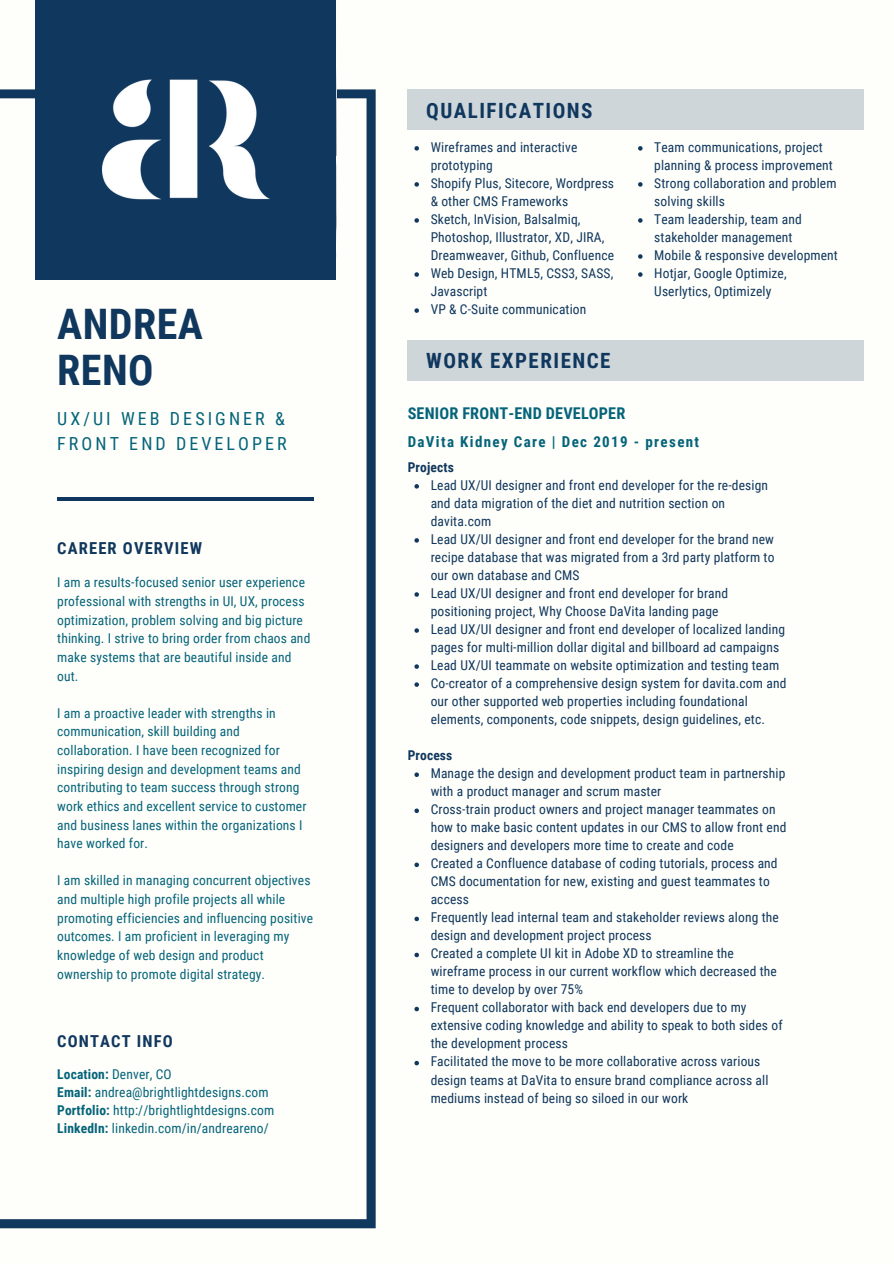
<style>
.page{position:relative;width:894px;height:1264px;background:#fff}
.page>*{position:absolute;margin:0;border:0;box-sizing:border-box;transform-origin:0 0}
.t1{font:700 42px "Roboto Condensed";letter-spacing:.01em;color:#10375d}
.t2{font:700 21px "Roboto Condensed";letter-spacing:.07em;color:#10375d}
.t3{font:18px/25.2px "Roboto Condensed";letter-spacing:.17em;color:#05647a}
.t4{font:700 16.5px "Roboto Condensed";letter-spacing:.07em;color:#10375d}
.t5{font:700 16.2px "Roboto Condensed";letter-spacing:.01em;color:#05647a}
.t6{font:700 15px "Roboto Condensed";letter-spacing:.09em;color:#05647a}
.t7{font:13.5px/18px "Roboto Condensed";letter-spacing:.01em;color:#10375d}
.t8{font:13.5px/18.6px "Roboto Condensed";letter-spacing:.01em;color:#05647a}
.t9{font:700 13.5px "Roboto Condensed";letter-spacing:.01em;color:#05647a}
.t10{font:700 13.5px "Roboto Condensed";letter-spacing:.01em;color:#10375d}
.s1{font-weight:400}
.s2{font-weight:700}
</style>
<div class="page">
<div style="left:0;top:0;width:893px;height:1263px;background:#fefefa"></div>
<svg style="left:0;top:89px;width:375px;height:1139px"></svg>
<hr style="left:57px;top:497px;width:257px;height:3px;background:#10375d">
<div style="left:36px;top:0;width:300px;height:279px;background:#10375d"></div>
<img style="left:102px;top:79px;width:168px;height:121px">
<div style="left:407px;top:340px;width:456px;height:40px;background:#ced6da"></div>
<svg style="left:414px;top:484px;width:5px;height:4px"></svg>
<svg style="left:414px;top:538px;width:5px;height:4px"></svg>
<svg style="left:414px;top:592px;width:5px;height:4px"></svg>
<svg style="left:414px;top:628px;width:5px;height:4px"></svg>
<svg style="left:414px;top:664px;width:5px;height:5px"></svg>
<svg style="left:414px;top:682px;width:5px;height:5px"></svg>
<svg style="left:414px;top:772px;width:5px;height:5px"></svg>
<svg style="left:414px;top:808px;width:5px;height:5px"></svg>
<svg style="left:414px;top:862px;width:5px;height:5px"></svg>
<svg style="left:414px;top:916px;width:5px;height:5px"></svg>
<svg style="left:414px;top:952px;width:5px;height:5px"></svg>
<svg style="left:414px;top:1006px;width:5px;height:5px"></svg>
<svg style="left:414px;top:1060px;width:5px;height:5px"></svg>
<div style="left:407px;top:89px;width:456px;height:41px;background:#ced6da"></div>
<svg style="left:414px;top:146px;width:5px;height:5px"></svg>
<svg style="left:414px;top:182px;width:5px;height:5px"></svg>
<svg style="left:414px;top:218px;width:5px;height:5px"></svg>
<svg style="left:414px;top:272px;width:5px;height:5px"></svg>
<svg style="left:414px;top:308px;width:5px;height:5px"></svg>
<svg style="left:638px;top:146px;width:4px;height:5px"></svg>
<svg style="left:638px;top:182px;width:4px;height:5px"></svg>
<svg style="left:638px;top:218px;width:4px;height:5px"></svg>
<svg style="left:638px;top:254px;width:4px;height:5px"></svg>
<svg style="left:638px;top:272px;width:4px;height:5px"></svg>
<p class="t1" style="left:57px;top:300px;width:147px">ANDREA</p>
<p class="t1" style="left:57px;top:346px;width:98px">RENO</p>
<p class="t3" style="left:57px;top:406px;width:231px">UX/UI WEB DESIGNER &amp;<br>FRONT END DEVELOPER</p>
<p class="t4" style="left:57px;top:538px;width:146px">CAREER OVERVIEW</p>
<p class="t8" style="left:57px;top:573px;width:254px">I am a results-focused senior user experience professional with strengths in UI, UX, process optimization, problem solving and big picture thinking. I strive to bring order from chaos and make systems that are beautiful inside and out.</p>
<p class="t8" style="left:57px;top:704px;width:251px">I am a proactive leader with strengths in communication, skill building and collaboration. I have been recognized for inspiring design and development teams and contributing to team success through strong work ethics and excellent service to customer and business lanes within the organizations I have worked for.</p>
<p class="t8" style="left:57px;top:871px;width:257px">I am skilled in managing concurrent objectives and multiple high profile projects all while promoting efficiencies and influencing positive outcomes. I am proficient in leveraging my knowledge of web design and product ownership to promote digital strategy.</p>
<p class="t4" style="left:57px;top:1032px;width:117px">CONTACT INFO</p>
<p class="t9" style="left:57px;top:1066px;width:116px">Location: <span class="s1">Denver, CO</span></p>
<p class="t8" style="left:57px;top:1083px;width:213px"><span class="s2">Email:</span> andrea@brightlightdesigns.com</p>
<p class="t8" style="left:57px;top:1101px;width:218px"><span class="s2">Portfolio:</span> http://brightlightdesigns.com</p>
<p class="t8" style="left:57px;top:1119px;width:213px"><span class="s2">LinkedIn:</span> linkedin.com/in/andreareno/</p>
<p class="t2" style="left:426px;top:98px;width:168px">QUALIFICATIONS</p>
<p class="t7" style="left:430px;top:138px;width:148px">Wireframes and interactive prototyping</p>
<p class="t7" style="left:430px;top:174px;width:185px">Shopify Plus, Sitecore, Wordpress &amp; other CMS Frameworks</p>
<p class="t7" style="left:430px;top:210px;width:185px">Sketch, InVision, Balsalmiq,<br>Photoshop, Illustrator, XD, JIRA,<br>Dreamweaver, Github, Confluence</p>
<p class="t7" style="left:430px;top:264px;width:184px">Web Design, HTML5, CSS3, SASS,<br>Javascript</p>
<p class="t7" style="left:430px;top:300px;width:157px">VP &amp; C-Suite communication</p>
<p class="t2" style="left:426px;top:349px;width:186px">WORK EXPERIENCE</p>
<p class="t5" style="left:407px;top:404px;width:219px">SENIOR FRONT-END DEVELOPER</p>
<p class="t7" style="left:654px;top:138px;width:180px">Team communications, project planning &amp; process improvement</p>
<p class="t7" style="left:654px;top:174px;width:184px">Strong collaboration and problem solving skills</p>
<p class="t7" style="left:654px;top:210px;width:149px">Team leadership, team and stakeholder management</p>
<p class="t7" style="left:654px;top:246px;width:185px">Mobile &amp; responsive development</p>
<p class="t7" style="left:654px;top:264px;width:134px">Hotjar, Google Optimize,<br>Userlytics, Optimizely</p>
<p class="t6" style="left:407px;top:433px;width:293px">DaVita Kidney Care | Dec 2019 - present</p>
<p class="t10" style="left:407px;top:459px;width:48px">Projects</p>
<p class="t7" style="left:430px;top:476px;width:339px">Lead UX/UI designer and front end developer for the re-design and data migration of the diet and nutrition section on davita.com</p>
<p class="t7" style="left:430px;top:530px;width:345px;text-align:justify">Lead UX/UI designer and front end developer for the brand new recipe database that was migrated from a 3rd party platform to our own database and CMS</p>
<p class="t7" style="left:430px;top:584px;width:299px">Lead UX/UI designer and front end developer for brand positioning project, Why Choose DaVita landing page</p>
<p class="t7" style="left:430px;top:620px;width:356px">Lead UX/UI designer and front end developer of localized landing pages for multi-million dollar digital and billboard ad campaigns</p>
<p class="t7" style="left:430px;top:656px;width:350px">Lead UX/UI teammate on website optimization and testing team</p>
<p class="t7" style="left:430px;top:674px;width:357px">Co-creator of a comprehensive design system for davita.com and our other supported web properties including foundational elements, components, code snippets, design guidelines, etc.</p>
<p class="t10" style="left:407px;top:747px;width:46px">Process</p>
<p class="t7" style="left:430px;top:764px;width:356px">Manage the design and development product team in partnership with a product manager and scrum master</p>
<p class="t7" style="left:430px;top:800px;width:357px">Cross-train product owners and project manager teammates on how to make basic content updates in our CMS to allow front end designers and developers more time to create and code</p>
<p class="t7" style="left:430px;top:854px;width:348px">Created a Confluence database of coding tutorials, process and<br>CMS documentation for new, existing and guest teammates to access</p>
<p class="t7" style="left:430px;top:908px;width:349px">Frequently lead internal team and stakeholder reviews along the design and development project process</p>
<p class="t7" style="left:430px;top:944px;width:347px">Created a complete UI kit in Adobe XD to streamline the wireframe process in our current workflow which decreased the time to develop by over 75%</p>
<p class="t7" style="left:430px;top:998px;width:353px">Frequent collaborator with back end developers due to my extensive coding knowledge and ability to speak to both sides of the development process</p>
<p class="t7" style="left:430px;top:1052px;width:339px">Facilitated the move to be more collaborative across various design teams at DaVita to ensure brand compliance across all mediums instead of being so siloed in our work</p>
</div>
